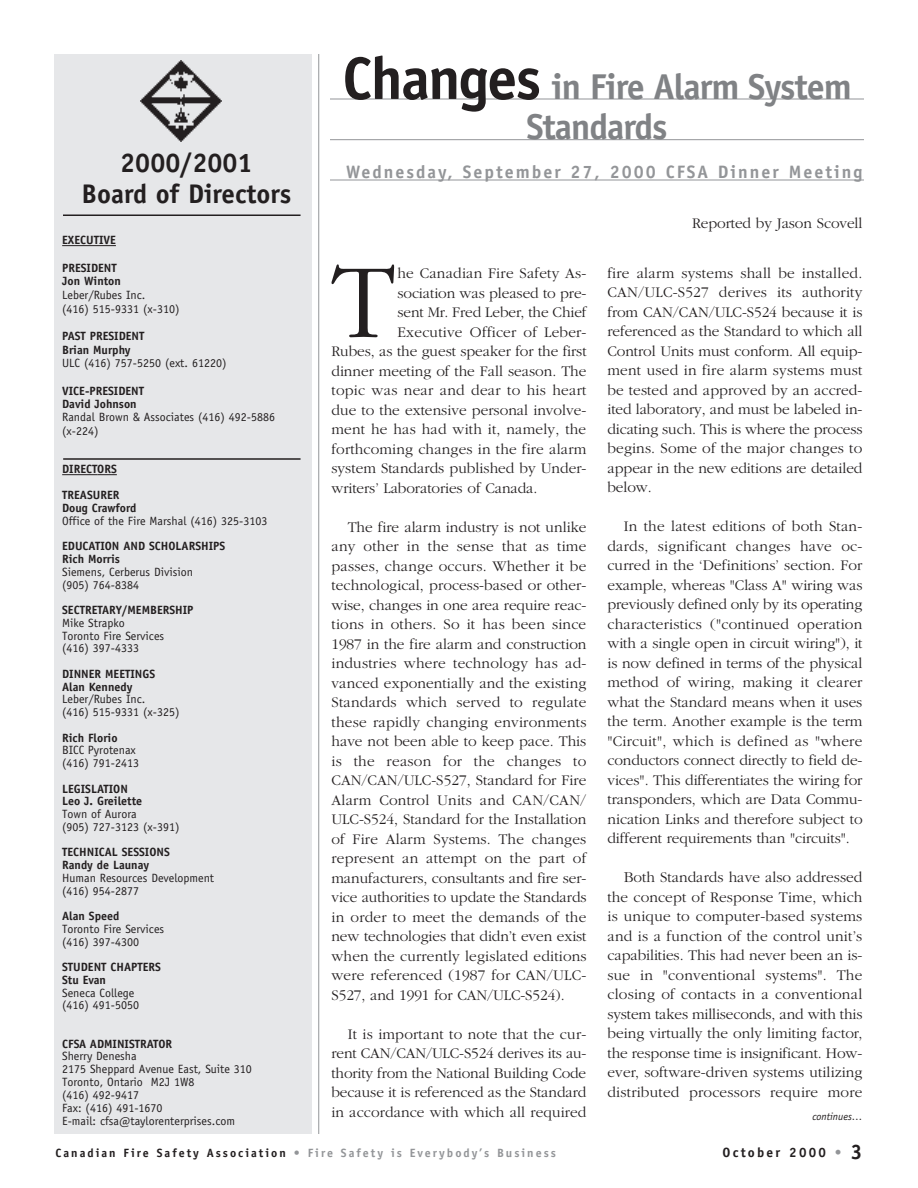
<style>
.page{position:relative;width:918px;height:1188px;background:#fff}
.page>*{position:absolute;margin:0;border:0;box-sizing:border-box;transform-origin:0 0}
.t1{font:300 109.2px "Garamond";color:#231f20}
.t2{font:700 36px/40.5px "Officina Sans";letter-spacing:-.03em;color:#808285;text-align:center}
.t3{font:700 27px/31.7px "Officina Sans";color:#231f20;text-align:center}
.t4{font:700 18px "Officina Sans";letter-spacing:.11em;color:#939598}
.t5{font:300 15.3px/19.5px "Garamond";color:#231f20;text-align:justify}
.t6{font:700 13.5px "Officina Sans";letter-spacing:.165em;color:#231f20}
.t7{font:12px/12.8px "Officina Sans";color:#231f20}
.t8{font:700 12px/12.8px "Officina Sans";color:#231f20}
.t9{font:700 12px "Officina Sans";letter-spacing:.165em;color:#939598}
.t10{font:italic 10.5px "Officina Sans";color:#231f20}
.s1{font-size:60px;color:#231f20}
.s2{color:#231f20}
.s3{color:#939598}
.s4{font-size:21px}
</style>
<div class="page">
<hr style="left:330px;top:99px;width:534px;height:1px;background:#939598">
<hr style="left:330px;top:139px;width:534px;height:1px;background:#939598">
<div style="left:54px;top:54px;width:258px;height:1080px;background:#e6e7e9"></div>
<hr style="left:62px;top:245px;width:54px;height:1px;background:#231f20">
<hr style="left:62px;top:474px;width:35px;height:1px;background:#231f20">
<svg style="left:97px;top:474px;width:20px;height:1px"></svg>
<img style="left:140px;top:61px;width:81px;height:81px">
<hr style="left:63px;top:214px;width:238px;height:2px;background:#231f20">
<hr style="left:63px;top:458px;width:238px;height:2px;background:#231f20">
<hr style="left:318px;top:54px;width:1px;height:1080px;background:#939598">
<hr style="left:330px;top:180px;width:534px;height:1px;background:#939598">
<h3 class="t3" style="left:82px;top:150px;width:211px">2000/2001<br>Board of Directors</h3>
<p class="t8" style="left:62px;top:235px;width:55px">EXECUTIVE</p>
<p class="t8" style="left:62px;top:262px;width:60px;line-height:13.6px">PRESIDENT<br>Jon Winton</p>
<p class="t7" style="left:62px;top:289px;width:119px;line-height:13.6px">Leber/Rubes Inc.<br>(416) 515-9331 (x-310)</p>
<p class="t8" style="left:62px;top:330px;width:84px;line-height:13.6px">PAST PRESIDENT<br>Brian Murphy</p>
<p class="t7" style="left:62px;top:358px;width:166px">ULC (416) 757-5250 (ext. 61220)</p>
<p class="t8" style="left:62px;top:385px;width:83px;line-height:13.4px">VICE-PRESIDENT<br>David Johnson</p>
<p class="t7" style="left:62px;top:412px;width:214px;line-height:13.4px">Randal Brown &amp; Associates (416) 492-5886 (x-224)</p>
<p class="t8" style="left:62px;top:458px;width:59px;line-height:25.8px">DIRECTORS<br>TREASURER</p>
<p class="t8" style="left:62px;top:503px;width:76px">Doug Crawford</p>
<p class="t7" style="left:62px;top:516px;width:207px">Office of the Fire Marshal (416) 325-3103</p>
<p class="t8" style="left:62px;top:541px;width:164px">EDUCATION AND SCHOLARSHIPS<br>Rich Morris</p>
<p class="t7" style="left:62px;top:567px;width:132px">Siemens, Cerberus Division (905) 764-8384</p>
<p class="t8" style="left:62px;top:605px;width:133px">SECTRETARY/MEMBERSHIP</p>
<p class="t7" style="left:62px;top:618px;width:104px">Mike Strapko<br>Toronto Fire Services (416) 397-4333</p>
<p class="t8" style="left:62px;top:669px;width:94px">DINNER MEETINGS<br>Alan Kennedy</p>
<p class="t7" style="left:62px;top:694px;width:119px">Leber/Rubes Inc.<br>(416) 515-9331 (x-325)</p>
<p class="t8" style="left:62px;top:732px;width:57px">Rich Florio</p>
<p class="t7" style="left:62px;top:745px;width:79px">BICC Pyrotenax (416) 791-2413</p>
<p class="t8" style="left:62px;top:783px;width:82px">LEGISLATION<br>Leo J. Greilette</p>
<p class="t7" style="left:62px;top:809px;width:119px">Town of Aurora<br>(905) 727-3123 (x-391)</p>
<p class="t8" style="left:62px;top:847px;width:109px">TECHNICAL SESSIONS<br>Randy de Launay</p>
<p class="t7" style="left:62px;top:873px;width:154px">Human Resources Development (416) 954-2877</p>
<p class="t8" style="left:62px;top:911px;width:59px">Alan Speed</p>
<p class="t7" style="left:62px;top:924px;width:104px">Toronto Fire Services (416) 397-4300</p>
<p class="t8" style="left:62px;top:962px;width:100px">STUDENT CHAPTERS<br>Stu Evan</p>
<p class="t7" style="left:62px;top:987px;width:79px">Seneca College (416) 491-5050</p>
<p class="t8" style="left:62px;top:1038px;width:112px">CFSA ADMINISTRATOR</p>
<p class="t7" style="left:62px;top:1051px;width:191px">Sherry Denesha<br>2175 Sheppard Avenue East, Suite 310<br>Toronto, Ontario M2J 1W8<br>(416) 492-9417<br>Fax: (416) 491-1670<br>E-mail: cfsa@taylorenterprises.com</p>
<h2 class="t2" style="left:342px;top:70px;width:511px"><span class="s1">Changes</span> in Fire Alarm System<br>Standards</h2>
<p class="t4" style="left:346px;top:166px;width:518px">Wednesday, September 27, 2000 CFSA Dinner Meeting</p>
<p class="t5" style="left:692px;top:215px;width:172px">Reported by Jason Scovell</p>
<h1 class="t1" style="left:332px;top:259px;width:65px">T</h1>
<p class="t5" style="left:398px;top:265px;width:190px">he Canadian Fire Safety As-</p>
<p class="t5" style="left:398px;top:284px;width:191px">sociation was pleased to pre-</p>
<p class="t5" style="left:398px;top:304px;width:190px">sent Mr. Fred Leber, the Chief</p>
<p class="t5" style="left:398px;top:323px;width:191px">Executive Officer of Leber-</p>
<p class="t5" style="left:332px;top:343px;width:257px">Rubes, as the guest speaker for the first</p>
<p class="t5" style="left:332px;top:362px;width:256px">dinner meeting of the Fall season. The</p>
<p class="t5" style="left:332px;top:382px;width:256px">topic was near and dear to his heart</p>
<p class="t5" style="left:332px;top:401px;width:257px">due to the extensive personal involve-</p>
<p class="t5" style="left:332px;top:421px;width:256px">ment he has had with it, namely, the</p>
<p class="t5" style="left:332px;top:440px;width:256px">forthcoming changes in the fire alarm</p>
<p class="t5" style="left:332px;top:460px;width:257px">system Standards published by Under-</p>
<p class="t5" style="left:332px;top:479px;width:208px">writers’ Laboratories of Canada.</p>
<p class="t5" style="left:332px;top:518px;width:257px;text-indent:16px">The fire alarm industry is not unlike any other in the sense that as time passes, change occurs. Whether it be technological, process-based or other&shy;wise, changes in one area require reac&shy;tions in others. So it has been since 1987 in the fire alarm and construction industries where technology has ad&shy;vanced exponentially and the existing Standards which served to regulate these rapidly changing environments have not been able to keep pace. This is the reason for the changes to CAN/CAN/ULC-S527, Standard for Fire Alarm Control Units and CAN/CAN/ ULC-S524, Standard for the Installation of Fire Alarm Systems. The changes represent an attempt on the part of manufacturers, consultants and fire ser&shy;vice authorities to update the Standards in order to meet the demands of the new technologies that didn’t even exist when the currently legislated editions were referenced (1987 for CAN/ULC-S527, and 1991 for CAN/ULC-S524).</p>
<p class="t5" style="left:332px;top:1025px;width:257px;text-indent:16px">It is important to note that the cur&shy;rent CAN/CAN/ULC-S524 derives its au&shy;thority from the National Building Code because it is referenced as the Standard in accordance with which all required</p>
<p class="t5" style="left:608px;top:264px;width:257px">fire alarm systems shall be installed.<br>CAN/ULC-S527 derives its authority from CAN/CAN/ULC-S524 because it is referenced as the Standard to which all Control Units must conform. All equip&shy;ment used in fire alarm systems must be tested and approved by an accred&shy;ited laboratory, and must be labeled in&shy;dicating such. This is where the process begins. Some of the major changes to appear in the new editions are detailed below.</p>
<p class="t5" style="left:608px;top:518px;width:257px;text-indent:16px">In the latest editions of both Stan&shy;dards, significant changes have oc&shy;curred in the ‘Definitions’ section. For example, whereas "Class A" wiring was previously defined only by its operating characteristics ("continued operation with a single open in circuit wiring"), it is now defined in terms of the physical method of wiring, making it clearer what the Standard means when it uses the term. Another example is the term "Circuit", which is defined as "where conductors connect directly to field de&shy;vices". This differentiates the wiring for transponders, which are Data Commu&shy;nication Links and therefore subject to different requirements than "circuits".</p>
<p class="t5" style="left:608px;top:869px;width:257px;text-indent:16px">Both Standards have also addressed the concept of Response Time, which is unique to computer-based systems and is a function of the control unit’s capabilities. This had never been an is&shy;sue in "conventional systems". The closing of contacts in a conventional system takes milliseconds, and with this being virtually the only limiting factor, the response time is insignificant. How&shy;ever, software-driven systems utilizing distributed processors require more</p>
<p class="t10" style="left:812px;top:1112px;width:52px">continues…</p>
<p class="t9" style="left:56px;top:1149px;width:502px"><span class="s2">Canadian Fire Safety Association</span> • Fire Safety is Everybody’s Business</p>
<p class="t6" style="left:722px;top:1148px;width:142px">October 2000 <span class="s3">•</span> <span class="s4">3</span></p>
</div>
